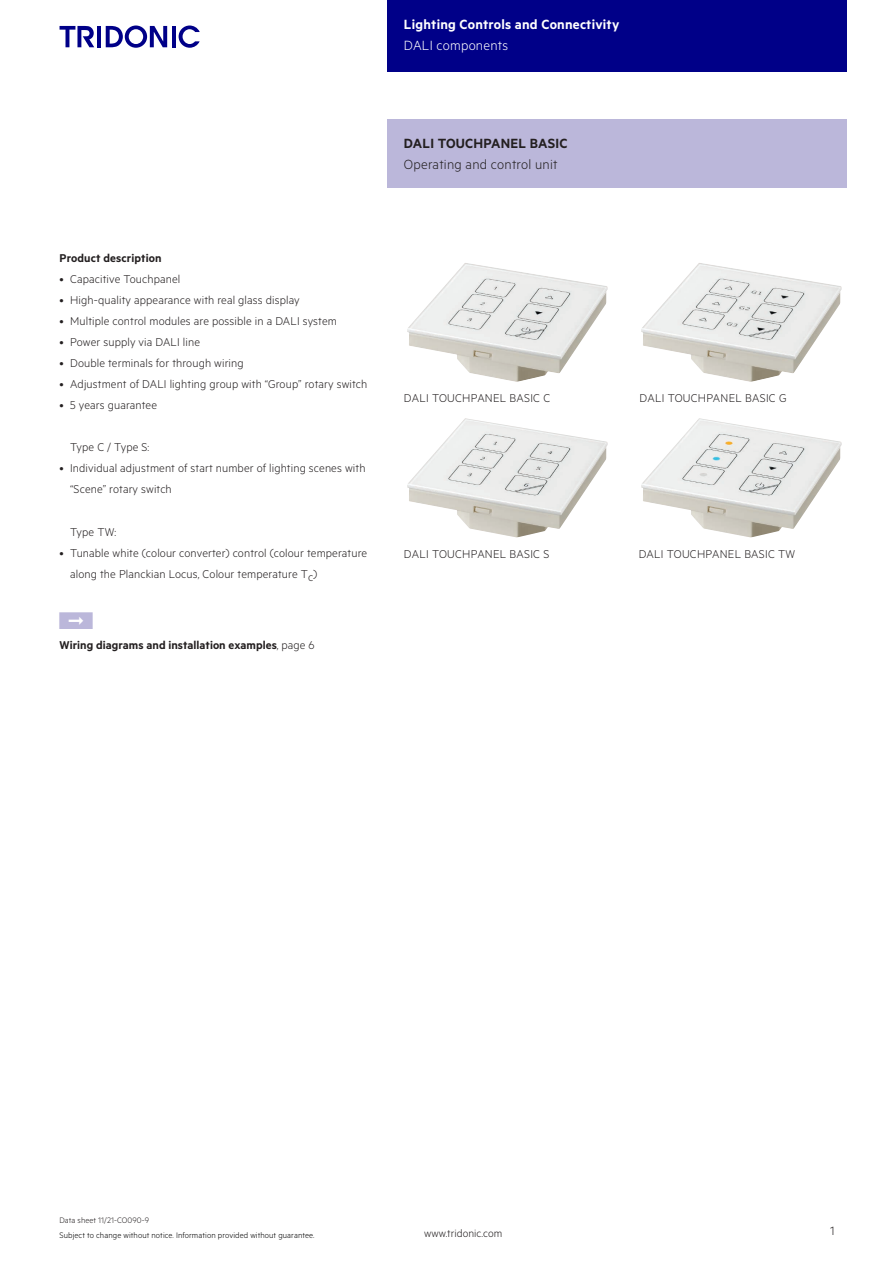
<style>
.page{position:relative;width:893px;height:1263px;background:#fff}
.page>*{position:absolute;margin:0;border:0;box-sizing:border-box;transform-origin:0 0}
.t1{font:15px "Tridonic Metric Print Semi";letter-spacing:.015em;color:#fff}
.t2{font:15px "Tridonic Metric Print Light";letter-spacing:.015em;color:#231f20}
.t3{font:15px "Tridonic Metric Print Semi";letter-spacing:.015em;color:#231f20}
.t4{font:15px "Tridonic Metric Print Light";letter-spacing:.015em;color:#fff}
.t5{font:13.5px "Tridonic Metric Print Light";color:#231f20}
.t6{font:12.75px/21px "Tridonic Metric Print Light";letter-spacing:.01em;color:#231f20}
.t7{font:12.75px "Tridonic Metric Print Semi";letter-spacing:.005em;color:#231f20}
.t8{font:12px "Tridonic Metric Print Light";letter-spacing:.005em;color:#231f20}
.t9{font:9px "Tridonic Metric Print Light";letter-spacing:.01em;color:#000}
.t10{font:9px "Tridonic Metric Print Light";letter-spacing:.005em;color:#231f20}
.s1{font-family:"Tridonic Metric Print Light"}
</style>
<div class="page">
<div style="left:387px;top:0;width:459px;height:72px;background:#008"></div>
<hr style="left:97px;top:26px;width:4px;height:21px;background:#008">
<svg style="left:106px;top:26px;width:61px;height:22px"></svg>
<hr style="left:172px;top:26px;width:3px;height:21px;background:#008">
<svg style="left:179px;top:26px;width:21px;height:22px"></svg>
<svg style="left:60px;top:26px;width:34px;height:21px"></svg>
<div style="left:387px;top:119px;width:459px;height:68px;background:#bbb7da"></div>
<img style="left:407px;top:263px;width:201px;height:119px">
<img style="left:641px;top:263px;width:201px;height:119px">
<img style="left:407px;top:418px;width:201px;height:119px">
<img style="left:641px;top:418px;width:201px;height:119px">
<p class="t7" style="left:60px;top:250px;width:104px">Product description</p>
<p class="t6" style="left:60px;top:268px;width:122px">• Capacitive Touchpanel</p>
<p class="t6" style="left:60px;top:289px;width:242px">• High-quality appearance with real glass display</p>
<p class="t6" style="left:60px;top:310px;width:279px">• Multiple control modules are possible in a DALI system</p>
<p class="t6" style="left:60px;top:331px;width:142px">• Power supply via DALI line</p>
<p class="t6" style="left:60px;top:352px;width:186px">• Double terminals for through wiring</p>
<p class="t6" style="left:60px;top:373px;width:309px">• Adjustment of DALI lighting group with “Group” rotary switch</p>
<p class="t6" style="left:60px;top:394px;width:99px">• 5 years guarantee</p>
<p class="t6" style="left:70px;top:436px;width:81px">Type C / Type S:</p>
<p class="t6" style="left:70px;top:457px;width:297px;text-indent:-11px">• Individual adjustment of start number of lighting scenes with “Scene” rotary switch</p>
<p class="t6" style="left:70px;top:521px;width:47px">Type TW:</p>
<p class="t6" style="left:70px;top:542px;width:299px;text-indent:-11px">• Tunable white (colour converter) control (colour temperature along the Planckian Locus, Colour temperature Tc)</p>
<p class="t7" style="left:60px;top:637px;width:257px">Wiring diagrams and installation examples<span class="s1">, page 6</span></p>
<p class="t1" style="left:404px;top:15px;width:217px">Lighting Controls and Connectivity</p>
<p class="t4" style="left:404px;top:37px;width:106px">DALI components</p>
<p class="t3" style="left:404px;top:134px;width:165px">DALI TOUCHPANEL BASIC</p>
<p class="t2" style="left:404px;top:156px;width:155px">Operating and control unit</p>
<p class="t6" style="left:404px;top:387px;width:148px">DALI TOUCHPANEL BASIC C</p>
<p class="t6" style="left:640px;top:387px;width:148px">DALI TOUCHPANEL BASIC G</p>
<p class="t6" style="left:404px;top:543px;width:147px">DALI TOUCHPANEL BASIC S</p>
<p class="t6" style="left:639px;top:543px;width:158px">DALI TOUCHPANEL BASIC TW</p>
<p class="t10" style="left:60px;top:1215px;width:91px">Data sheet 11/21-CO090-9</p>
<p class="t9" style="left:60px;top:1229px;width:257px">Subject to change without notice. Information provided without guarantee.</p>
<p class="t8" style="left:424px;top:1227px;width:80px">www.tridonic.com</p>
<p class="t5" style="left:830px;top:1223px;width:6px">1</p>
</div>
